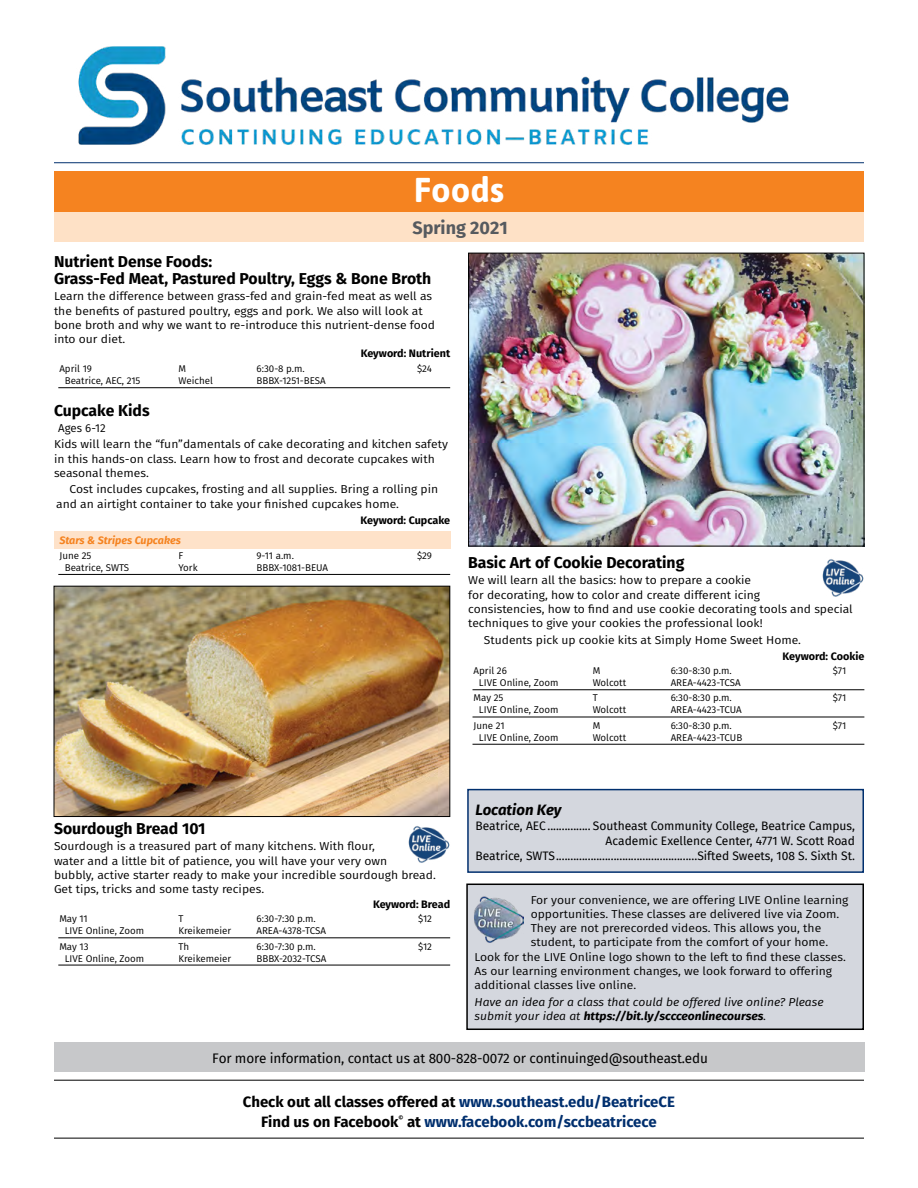
<style>
.page{position:relative;width:918px;height:1188px;background:#fff}
.page>*{position:absolute;margin:0;border:0;box-sizing:border-box;transform-origin:0 0}
.t1{font:700 34.5px "Asap";color:#fff}
.t2{font:700 18px "Fira Sans";color:#565a5f}
.t3{font:700 15.75px/16.5px "Fira Sans";color:#000}
.t4{font:700 15px "Fira Sans";color:#002f6e}
.t5{font:700 15px "Fira Sans";color:#000}
.IOC_Town{font:italic 700 15px "Fira Sans";color:#000}
.t6{font:13.5px "Fira Sans";letter-spacing:-.01em;color:#000}
.IOC_Location{font:12px/15px "Fira Sans";color:#000;text-align:right}
.class_description{font:11.55px/14.2px "Fira Sans";color:#000;scale:1.06 1}
.class_details{font:11.55px/14.2px "Fira Sans";color:#000;scale:1.06 1}
.class_description-2{font:italic 11.55px/14.2px "Fira Sans";color:#000;scale:1.06 1}
.prerequisite{font:11.55px "Fira Sans";color:#000}
.keyword{font:700 10.8px "Fira Sans";color:#000}
.logistics_group_-_PI{font:italic 700 10.8px "Fira Sans";color:#f58320}
.logistics{font:9.75px "Fira Sans";color:#000}
.t7{font:700 6.15px "Fira Sans";color:#000}
.s1{font-weight:700}
.s2{color:#000}
</style>
<div class="page">
<hr style="left:54px;top:1080px;width:810px;height:1px;background:#000">
<hr style="left:54px;top:1138px;width:810px;height:1px;background:#000">
<hr style="left:54px;top:162px;width:810px;height:1px;background:#002f6e">
<hr style="left:58px;top:387px;width:392px;height:1px;background:#000">
<div style="left:54px;top:531px;width:396px;height:18px;background:#fee2c9"></div>
<hr style="left:58px;top:574px;width:392px;height:1px;background:#000">
<hr style="left:58px;top:938px;width:392px;height:1px;background:#000">
<hr style="left:58px;top:965px;width:392px;height:1px;background:#000">
<hr style="left:473px;top:689px;width:391px;height:1px;background:#000">
<hr style="left:473px;top:717px;width:391px;height:1px;background:#000">
<hr style="left:473px;top:744px;width:391px;height:1px;background:#000">
<img style="left:408px;top:826px;width:42px;height:37px">
<img style="left:822px;top:559px;width:42px;height:38px">
<div style="left:468px;top:790px;width:395px;height:82px;background:#d4d7de"></div>
<div style="left:467px;top:789px;width:397px;height:84px;border:2px solid #002f6e"></div>
<div style="left:467px;top:884px;width:396px;height:145px;background:#d4d7de"></div>
<div style="left:466px;top:884px;width:398px;height:146px;border:2px solid #000"></div>
<img style="left:474px;top:896px;width:50px;height:47px">
<img style="left:78px;top:46px;width:711px;height:99px">
<div style="left:54px;top:171px;width:810px;height:41px;background:#f58320"></div>
<div style="left:54px;top:212px;width:810px;height:30px;background:#fee1c6"></div>
<div style="left:54px;top:1042px;width:810px;height:30px;background:#c7c8ca"></div>
<img style="left:53px;top:585px;width:398px;height:232px">
<img style="left:468px;top:252px;width:397px;height:295px">
<p class="t1" style="left:414px;top:167px;width:92px">Foods</p>
<p class="t2" style="left:412px;top:212px;width:97px">Spring 2021</p>
<p class="t3" style="left:54px;top:253px;width:379px">Nutrient Dense Foods:<br>Grass-Fed Meat, Pastured Poultry, Eggs &amp; Bone Broth</p>
<p class="class_description" style="left:54px;top:289px;width:361px">Learn the difference between grass-fed and grain-fed meat as well as the benefits of pastured poultry, eggs and pork. We also will look at bone broth and why we want to re-introduce this nutrient-dense food into our diet.</p>
<p class="keyword" style="left:361px;top:345px;width:91px">Keyword: Nutrient</p>
<p class="logistics" style="left:59px;top:362px;width:34px">April 19</p>
<p class="logistics" style="left:179px;top:362px;width:9px">M</p>
<p class="logistics" style="left:257px;top:362px;width:50px">6:30-8 p.m.</p>
<p class="logistics" style="left:417px;top:362px;width:16px">$24</p>
<p class="logistics" style="left:65px;top:374px;width:77px">Beatrice, AEC, 215</p>
<p class="logistics" style="left:179px;top:374px;width:36px">Weichel</p>
<p class="logistics" style="left:256px;top:374px;width:71px">BBBX-1251-BESA</p>
<p class="t3" style="left:54px;top:401px;width:97px">Cupcake Kids</p>
<p class="prerequisite" style="left:58px;top:419px;width:49px">Ages 6-12</p>
<p class="class_description" style="left:54px;top:437px;width:373px">Kids will learn the “fun”damentals of cake decorating and kitchen safety in this hands-on class. Learn how to frost and decorate cupcakes with seasonal themes.</p>
<p class="class_details" style="left:56px;top:482px;width:362px;text-indent:14px">Cost includes cupcakes, frosting and all supplies. Bring a rolling pin and an airtight container to take your finished cupcakes home.</p>
<p class="keyword" style="left:361px;top:511px;width:91px">Keyword: Cupcake</p>
<p class="logistics_group_-_PI" style="left:59px;top:531px;width:123px">Stars &amp; Stripes Cupcakes</p>
<p class="logistics" style="left:59px;top:548px;width:33px">June 25</p>
<p class="logistics" style="left:179px;top:548px;width:6px">F</p>
<p class="logistics" style="left:257px;top:548px;width:39px">9-11 a.m.</p>
<p class="logistics" style="left:417px;top:548px;width:16px">$29</p>
<p class="logistics" style="left:65px;top:560px;width:66px">Beatrice, SWTS</p>
<p class="logistics" style="left:179px;top:560px;width:21px">York</p>
<p class="logistics" style="left:256px;top:560px;width:73px">BBBX-1081-BEUA</p>
<p class="t3" style="left:468px;top:553px;width:218px">Basic Art of Cookie Decorating</p>
<p class="class_description" style="left:468px;top:573px;width:364px">We will learn all the basics: how to prepare a cookie<br>for decorating, how to color and create different icing<br>consistencies, how to find and use cookie decorating tools and special techniques to give your cookies the professional look!</p>
<p class="class_details" style="left:484px;top:632px;width:301px">Students pick up cookie kits at Simply Home Sweet Home.</p>
<p class="keyword" style="left:783px;top:647px;width:83px">Keyword: Cookie</p>
<p class="logistics" style="left:474px;top:664px;width:35px">April 26</p>
<p class="logistics" style="left:593px;top:664px;width:9px">M</p>
<p class="logistics" style="left:671px;top:664px;width:63px">6:30-8:30 p.m.</p>
<p class="logistics" style="left:833px;top:664px;width:15px">$71</p>
<p class="logistics" style="left:479px;top:676px;width:81px">LIVE Online, Zoom</p>
<p class="logistics" style="left:593px;top:676px;width:35px">Wolcott</p>
<p class="logistics" style="left:671px;top:676px;width:72px">AREA-4423-TCSA</p>
<p class="logistics" style="left:474px;top:691px;width:31px">May 25</p>
<p class="logistics" style="left:593px;top:691px;width:7px">T</p>
<p class="logistics" style="left:671px;top:691px;width:63px">6:30-8:30 p.m.</p>
<p class="logistics" style="left:833px;top:691px;width:15px">$71</p>
<p class="logistics" style="left:479px;top:703px;width:81px">LIVE Online, Zoom</p>
<p class="logistics" style="left:593px;top:703px;width:35px">Wolcott</p>
<p class="logistics" style="left:671px;top:703px;width:73px">AREA-4423-TCUA</p>
<p class="logistics" style="left:474px;top:718px;width:33px">June 21</p>
<p class="logistics" style="left:593px;top:718px;width:9px">M</p>
<p class="logistics" style="left:671px;top:718px;width:63px">6:30-8:30 p.m.</p>
<p class="logistics" style="left:833px;top:718px;width:15px">$71</p>
<p class="logistics" style="left:479px;top:730px;width:81px">LIVE Online, Zoom</p>
<p class="logistics" style="left:593px;top:730px;width:35px">Wolcott</p>
<p class="logistics" style="left:671px;top:730px;width:73px">AREA-4423-TCUB</p>
<p class="t3" style="left:54px;top:819px;width:153px">Sourdough Bread 101</p>
<p class="class_description" style="left:54px;top:839px;width:362px">Sourdough is a treasured part of many kitchens. With flour,<br>water and a little bit of patience, you will have your very own<br>bubbly, active starter ready to make your incredible sourdough bread.<br>Get tips, tricks and some tasty recipes.</p>
<p class="keyword" style="left:373px;top:895px;width:79px">Keyword: Bread</p>
<p class="logistics" style="left:59px;top:912px;width:30px">May 11</p>
<p class="logistics" style="left:179px;top:912px;width:7px">T</p>
<p class="logistics" style="left:257px;top:912px;width:61px">6:30-7:30 p.m.</p>
<p class="logistics" style="left:418px;top:912px;width:15px">$12</p>
<p class="logistics" style="left:65px;top:924px;width:81px">LIVE Online, Zoom</p>
<p class="logistics" style="left:179px;top:924px;width:54px">Kreikemeier</p>
<p class="logistics" style="left:256px;top:924px;width:71px">AREA-4378-TCSA</p>
<p class="logistics" style="left:59px;top:939px;width:31px">May 13</p>
<p class="logistics" style="left:179px;top:939px;width:12px">Th</p>
<p class="logistics" style="left:257px;top:939px;width:61px">6:30-7:30 p.m.</p>
<p class="logistics" style="left:418px;top:939px;width:15px">$12</p>
<p class="logistics" style="left:65px;top:951px;width:81px">LIVE Online, Zoom</p>
<p class="logistics" style="left:179px;top:951px;width:54px">Kreikemeier</p>
<p class="logistics" style="left:256px;top:951px;width:71px">BBBX-2032-TCSA</p>
<p class="IOC_Town" style="left:475px;top:798px;width:88px">Location Key</p>
<p class="IOC_Location" style="left:475px;top:818px;width:381px">Beatrice, AEC............... Southeast Community College, Beatrice Campus,<br>Academic Exellence Center, 4771 W. Scott Road</p>
<p class="IOC_Location" style="left:475px;top:848px;width:381px">Beatrice, SWTS.................................................Sifted Sweets, 108 S. Sixth St.</p>
<p class="class_description" style="left:531px;top:892px;width:301px">For your convenience, we are offering LIVE Online learning</p>
<p class="class_description" style="left:531px;top:907px;width:293px">opportunities. These classes are delivered live via Zoom.</p>
<p class="class_description" style="left:531px;top:921px;width:276px">They are not prerecorded videos. This allows you, the</p>
<p class="class_description" style="left:531px;top:935px;width:282px">student, to participate from the comfort of your home.</p>
<p class="class_description" style="left:475px;top:949px;width:352px">Look for the LIVE Online logo shown to the left to find these classes.</p>
<p class="class_description" style="left:475px;top:964px;width:339px">As our learning environment changes, we look forward to offering</p>
<p class="class_description" style="left:475px;top:978px;width:154px">additional classes live online.</p>
<p class="class_description-2" style="left:475px;top:994px;width:331px">Have an idea for a class that could be offered live online? Please submit your idea at <span class="s1">https://bit.ly/sccceonlinecourses</span>.</p>
<p class="t6" style="left:212px;top:1049px;width:497px">For more information, contact us at 800-828-0072 or continuinged@southeast.edu</p>
<p class="t4" style="left:243px;top:1089px;width:434px"><span class="s2">Check out all classes offered at</span> www.southeast.edu/BeatriceCE</p>
<p class="t5" style="left:261px;top:1109px;width:139px">Find us on Facebook</p>
<p class="t7" style="left:399px;top:1113px;width:6px">©</p>
<p class="t4" style="left:407px;top:1109px;width:251px"><span class="s2">at</span> www.facebook.com/sccbeatricece</p>
</div>
